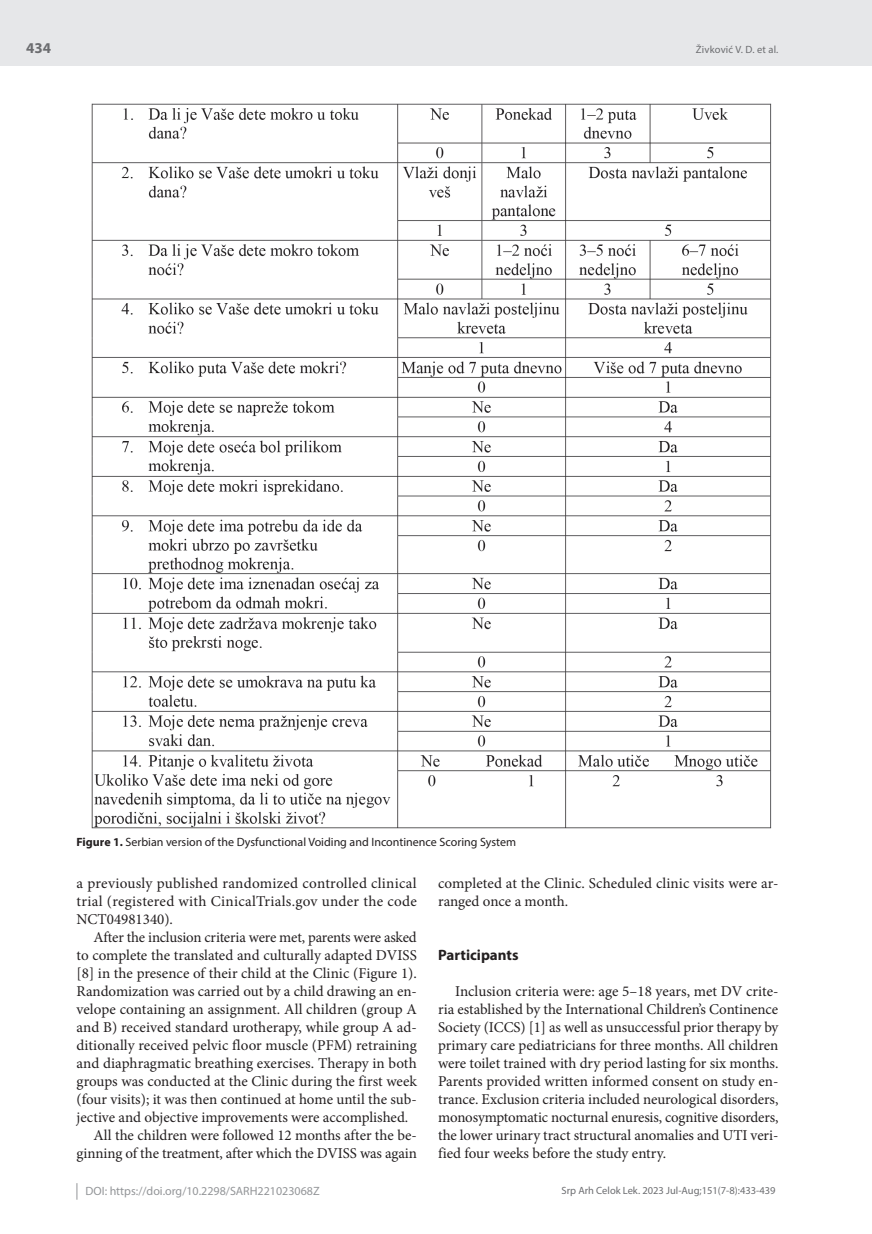
<style>
.page{position:relative;width:872px;height:1234px;background:#fff}
.page>*{position:absolute;margin:0;border:0;box-sizing:border-box;transform-origin:0 0}
.t1{font:15px/18px "Minion Pro";color:#231f20;text-align:justify}
.t2{font:700 15px "Myriad Pro";color:#231f20}
.t3{font:700 15px "Myriad Pro";color:#6c6d70}
.t4{font:12px "Myriad Pro";color:#231f20}
.t5{font:12px "Myriad Pro";color:#939598}
.t6{font:10.5px "Myriad Pro";color:#6c6d70}
.s1{font-weight:700}
</style>
<div class="page">
<div style="left:0;top:0;width:872px;height:66px;background:#e6e7e9"></div>
<svg style="left:77px;top:1183px;width:1px;height:16px"></svg>
<img style="left:91px;top:103px;width:681px;height:726px">
<p class="t3" style="left:26px;top:38px;width:26px">434</p>
<p class="t6" style="left:696px;top:43px;width:84px">Živković V. D. et al.</p>
<p class="t4" style="left:77px;top:834px;width:441px"><span class="s1">Figure 1.</span> Serbian version of the Dysfunctional Voiding and Incontinence Scoring System</p>
<p class="t1" style="left:77px;top:874px;width:342px">a previously published randomized controlled clinical trial (registered with CinicalTrials.gov under the code NCT04981340).</p>
<p class="t1" style="left:94px;top:928px;width:325px">After the inclusion criteria were met, parents were asked</p>
<p class="t1" style="left:77px;top:946px;width:342px">to complete the translated and culturally adapted DVISS</p>
<p class="t1" style="left:77px;top:964px;width:342px">[8] in the presence of their child at the Clinic (Figure 1).</p>
<p class="t1" style="left:77px;top:982px;width:342px">Randomization was carried out by a child drawing an en-</p>
<p class="t1" style="left:77px;top:1000px;width:342px">velope containing an assignment. All children (group A</p>
<p class="t1" style="left:77px;top:1018px;width:342px">and B) received standard urotherapy, while group A ad-</p>
<p class="t1" style="left:77px;top:1036px;width:342px">ditionally received pelvic floor muscle (PFM) retraining</p>
<p class="t1" style="left:77px;top:1054px;width:342px">and diaphragmatic breathing exercises. Therapy in both</p>
<p class="t1" style="left:77px;top:1072px;width:342px">groups was conducted at the Clinic during the first week</p>
<p class="t1" style="left:77px;top:1090px;width:342px">(four visits); it was then continued at home until the sub-</p>
<p class="t1" style="left:77px;top:1108px;width:333px">jective and objective improvements were accomplished.</p>
<p class="t1" style="left:94px;top:1126px;width:325px">All the children were followed 12 months after the be-</p>
<p class="t1" style="left:77px;top:1144px;width:342px">ginning of the treatment, after which the DVISS was again</p>
<p class="t1" style="left:438px;top:874px;width:342px">completed at the Clinic. Scheduled clinic visits were ar&shy;ranged once a month.</p>
<p class="t2" style="left:438px;top:945px;width:82px">Participants</p>
<p class="t1" style="left:438px;top:982px;width:342px;text-indent:17px">Inclusion criteria were: age 5–18 years, met DV crite&shy;ria established by the International Children’s Continence Society (ICCS) [1] as well as unsuccessful prior therapy by primary care pediatricians for three months. All children were toilet trained with dry period lasting for six months.<br>Parents provided written informed consent on study en&shy;trance. Exclusion criteria included neurological disorders, monosymptomatic nocturnal enuresis, cognitive disorders, the lower urinary tract structural anomalies and UTI veri&shy;fied four weeks before the study entry.</p>
<p class="t5" style="left:86px;top:1183px;width:236px">DOI: https://doi.org/10.2298/SARH221023068Z</p>
<p class="t6" style="left:561px;top:1184px;width:216px">Srp Arh Celok Lek. 2023 Jul-Aug;151(7-8):433-439</p>
</div>
